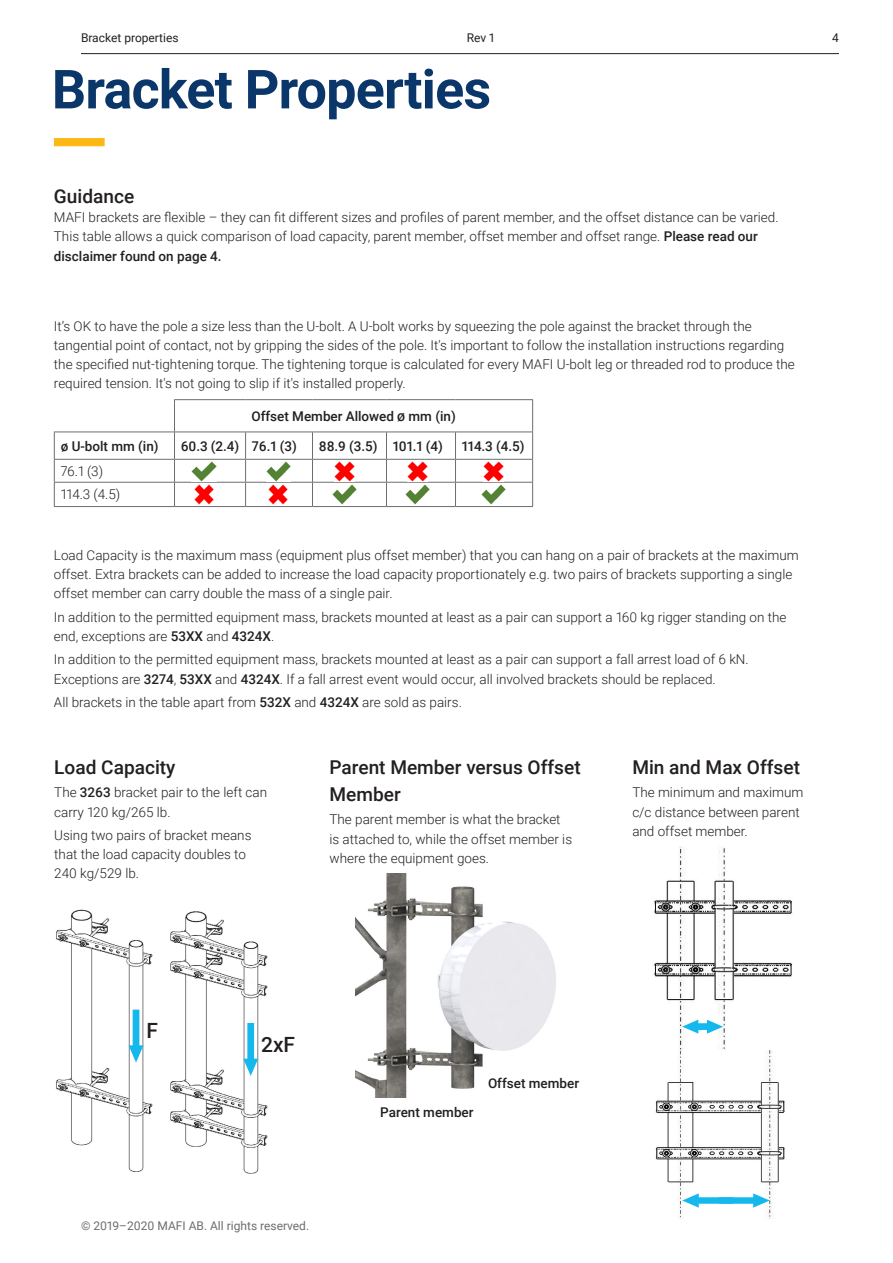
<style>
.page{position:relative;width:893px;height:1263px;background:#fff}
.page>*{position:absolute;margin:0;border:0;box-sizing:border-box;transform-origin:0 0}
.t1{font:700 53.85px "Roboto";letter-spacing:-.015em;color:#0b366a}
.t2{font:500 21px "Roboto";color:#231f20}
.t3{font:500 19.05px/27px "Roboto";color:#231f20}
.t4{font:300 13.5px/19px "Roboto";color:#231f20}
.t5{font:500 13.5px "Roboto";color:#231f20}
.t6{font:12px "Roboto";color:#6c6d70}
.Info{font:12px "Roboto";color:#231f20}
.s1{font-weight:500}
</style>
<div class="page">
<hr style="left:81px;top:53px;width:758px;height:1px;background:#231f20">
<div style="left:54px;top:138px;width:51px;height:8px;background:#fcb814"></div>
<img style="left:170px;top:911px;width:98px;height:262px">
<svg style="left:243px;top:1023px;width:15px;height:53px"></svg>
<img style="left:56px;top:909px;width:97px;height:263px">
<svg style="left:129px;top:1010px;width:14px;height:52px"></svg>
<img style="left:356px;top:874px;width:200px;height:223px">
<img style="left:655px;top:1050px;width:130px;height:169px">
<img style="left:654px;top:847px;width:139px;height:203px">
<svg style="left:682px;top:1020px;width:41px;height:14px"></svg>
<hr style="left:54px;top:506px;width:120px;height:1px;background:#6c6d70">
<hr style="left:174px;top:506px;width:72px;height:1px;background:#6c6d70">
<hr style="left:246px;top:506px;width:66px;height:1px;background:#6c6d70">
<hr style="left:312px;top:506px;width:74px;height:1px;background:#6c6d70">
<hr style="left:386px;top:506px;width:69px;height:1px;background:#6c6d70">
<hr style="left:455px;top:506px;width:78px;height:1px;background:#6c6d70">
<svg style="left:54px;top:400px;width:479px;height:106px"></svg>
<hr style="left:54px;top:459px;width:120px;height:1px;background:#6c6d70">
<hr style="left:174px;top:399px;width:72px;height:1px;background:#6c6d70">
<hr style="left:174px;top:400px;width:1px;height:32px;background:#6c6d70">
<hr style="left:246px;top:399px;width:66px;height:1px;background:#6c6d70">
<hr style="left:312px;top:399px;width:74px;height:1px;background:#6c6d70">
<hr style="left:386px;top:399px;width:69px;height:1px;background:#6c6d70">
<hr style="left:455px;top:399px;width:78px;height:1px;background:#6c6d70">
<hr style="left:532px;top:400px;width:1px;height:32px;background:#6c6d70">
<hr style="left:174px;top:432px;width:72px;height:1px;background:#6c6d70">
<hr style="left:246px;top:432px;width:66px;height:1px;background:#6c6d70">
<hr style="left:312px;top:432px;width:74px;height:1px;background:#6c6d70">
<hr style="left:386px;top:432px;width:69px;height:1px;background:#6c6d70">
<hr style="left:455px;top:432px;width:78px;height:1px;background:#6c6d70">
<img style="left:192px;top:461px;width:24px;height:20px">
<img style="left:266px;top:461px;width:24px;height:20px">
<img style="left:332px;top:484px;width:25px;height:20px">
<img style="left:405px;top:484px;width:25px;height:20px">
<img style="left:481px;top:484px;width:25px;height:20px">
<img style="left:335px;top:461px;width:19px;height:20px">
<img style="left:408px;top:461px;width:19px;height:20px">
<img style="left:484px;top:461px;width:19px;height:20px">
<img style="left:268px;top:484px;width:20px;height:20px">
<img style="left:194px;top:484px;width:20px;height:20px">
<svg style="left:682px;top:1193px;width:88px;height:15px"></svg>
<p class="Info" style="left:81px;top:29px;width:99px">Bracket properties</p>
<p class="Info" style="left:467px;top:29px;width:29px">Rev 1</p>
<p class="t1" style="left:52px;top:52px;width:441px">Bracket Properties</p>
<p class="t3" style="left:54px;top:182px;width:82px">Guidance</p>
<p class="t4" style="left:54px;top:208px;width:726px">MAFI brackets are flexible – they can fit different sizes and profiles of parent member, and the offset distance can be varied.<br>This table allows a quick comparison of load capacity, parent member, offset member and offset range. <span class="s1">Please read our disclaimer found on page 4.</span></p>
<p class="t4" style="left:54px;top:316px;width:742px">It’s OK to have the pole a size less than the U-bolt. A U-bolt works by squeezing the pole against the bracket through the tangential point of contact, not by gripping the sides of the pole. It's important to follow the installation instructions regarding the specified nut-tightening torque. The tightening torque is calculated for every MAFI U-bolt leg or threaded rod to produce the required tension. It's not going to slip if it's installed properly.</p>
<p class="t5" style="left:251px;top:407px;width:206px">Offset Member Allowed Ø mm (in)</p>
<p class="t5" style="left:61px;top:436px;width:99px">ø U-bolt mm (in)</p>
<p class="t5" style="left:181px;top:436px;width:117px">60.3 (2.4) 76.1 (3)</p>
<p class="t5" style="left:319px;top:436px;width:126px">88.9 (3.5) 101.1 (4)</p>
<p class="t5" style="left:462px;top:436px;width:64px">114.3 (4.5)</p>
<p class="t4" style="left:61px;top:459px;width:61px;line-height:23px">76.1 (3)<br>114.3 (4.5)</p>
<p class="t4" style="left:54px;top:545px;width:746px">Load Capacity is the maximum mass (equipment plus offset member) that you can hang on a pair of brackets at the maximum offset. Extra brackets can be added to increase the load capacity proportionately e.g. two pairs of brackets supporting a single offset member can carry double the mass of a single pair.</p>
<p class="t4" style="left:54px;top:607px;width:734px">In addition to the permitted equipment mass, brackets mounted at least as a pair can support a 160 kg rigger standing on the end, exceptions are <span class="s1">53XX</span> and <span class="s1">4324X</span>.</p>
<p class="t4" style="left:54px;top:650px;width:696px">In addition to the permitted equipment mass, brackets mounted at least as a pair can support a fall arrest load of 6 kN.<br>Exceptions are <span class="s1">3274</span>, <span class="s1">53XX</span> and <span class="s1">4324X</span>. If a fall arrest event would occur, all involved brackets should be replaced.</p>
<p class="t4" style="left:54px;top:692px;width:409px">All brackets in the table apart from <span class="s1">532X</span> and <span class="s1">4324X</span> are sold as pairs.</p>
<p class="t3" style="left:54px;top:753px;width:123px">Load Capacity</p>
<p class="t4" style="left:54px;top:783px;width:214px">The <span class="s1">3263</span> bracket pair to the left can carry 120 kg/265 lb.</p>
<p class="t4" style="left:54px;top:825px;width:199px">Using two pairs of bracket means that the load capacity doubles to<br>240 kg/529 lb.</p>
<p class="t3" style="left:330px;top:753px;width:253px">Parent Member versus Offset<br>Member</p>
<p class="t4" style="left:330px;top:810px;width:244px">The parent member is what the bracket is attached to, while the offset member is where the equipment goes.</p>
<p class="t3" style="left:632px;top:753px;width:169px">Min and Max Offset</p>
<p class="t4" style="left:632px;top:783px;width:173px">The minimum and maximum c/c distance between parent and offset member.</p>
<p class="Info" style="left:832px;top:29px;width:8px">4</p>
<p class="t2" style="left:146px;top:1016px;width:13px">F</p>
<p class="t2" style="left:261px;top:1029px;width:35px">2xF</p>
<p class="t6" style="left:81px;top:1217px;width:230px">© 2019–2020 MAFI AB. All rights reserved.</p>
<p class="t5" style="left:380px;top:1103px;width:95px">Parent member</p>
<p class="t5" style="left:488px;top:1073px;width:93px">Offset member</p>
</div>
